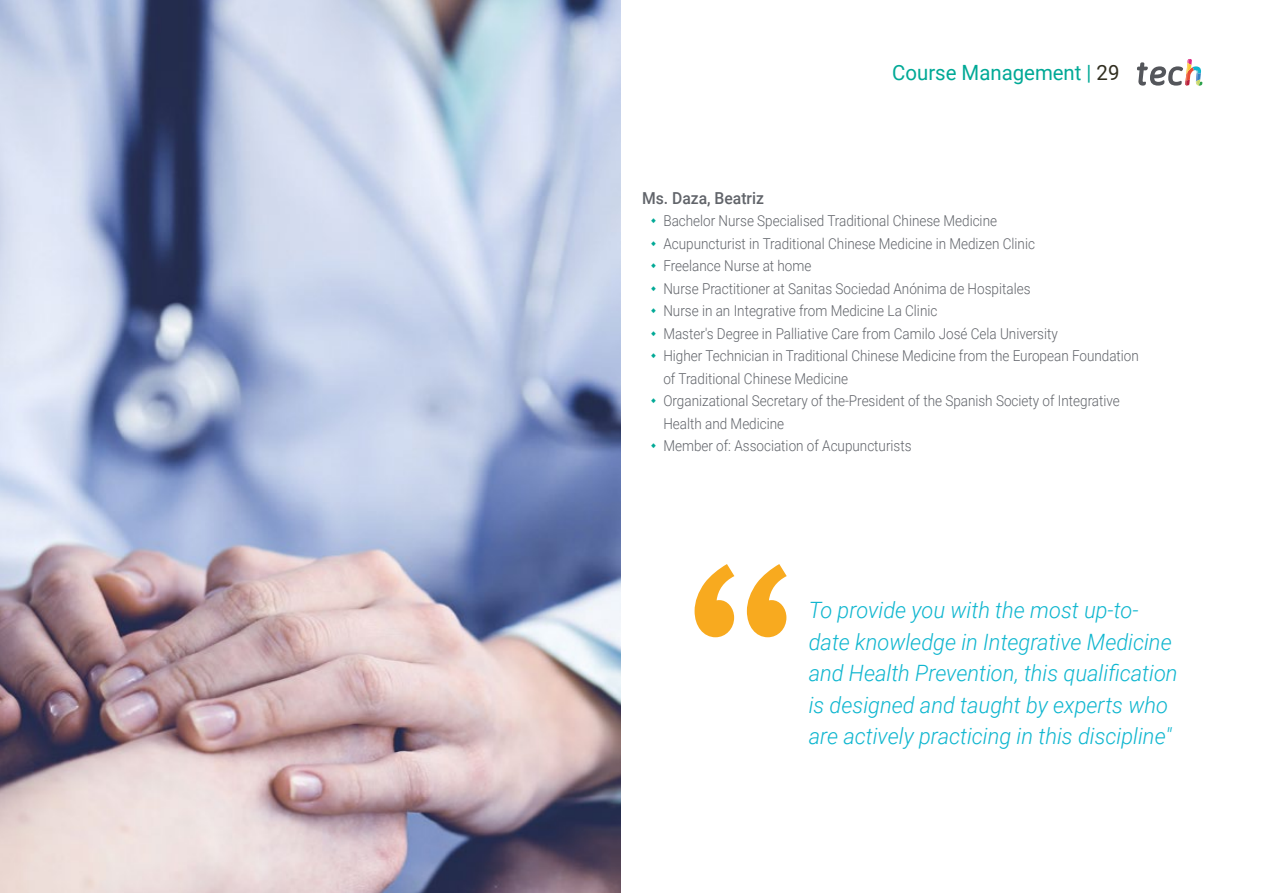
<style>
.page{position:relative;width:1263px;height:893px;background:#fff}
.page>*{position:absolute;margin:0;border:0;box-sizing:border-box;transform-origin:0 0}
.t1{font:italic 300 22.5px/31.5px "Roboto";color:#0fb6cf}
.t2{font:21px "Roboto";color:#00a996}
.t3{font:500 16.5px "Roboto";color:#61646a;scale:.95 1}
.t4{font:300 15px/22.5px "Roboto";color:#61646a;scale:.9 1}
.s1{color:#312e20}
</style>
<div class="page">
<img style="left:0;top:0;width:621px;height:893px">
<svg style="left:694px;top:564px;width:93px;height:73px"></svg>
<svg style="left:1137px;top:59px;width:65px;height:27px"></svg>
<h2 class="t2" style="left:892px;top:57px;width:229px">Course Management | <span class="s1">29</span></h2>
<p class="t3" style="left:642px;top:186px;width:130px">Ms. Daza, Beatriz</p>
<p class="t4" style="left:663px;top:209px;width:530px">Bachelor Nurse Specialised Traditional Chinese Medicine<br>Acupuncturist in Traditional Chinese Medicine in Medizen Clinic<br>Freelance Nurse at home<br>Nurse Practitioner at Sanitas Sociedad Anónima de Hospitales<br>Nurse in an Integrative from Medicine La Clinic<br>Master's Degree in Palliative Care from Camilo José Cela University<br>Higher Technician in Traditional Chinese Medicine from the European Foundation of Traditional Chinese Medicine<br>Organizational Secretary of the-President of the Spanish Society of Integrative Health and Medicine<br>Member of: Association of Acupuncturists</p>
<h1 class="t1" style="left:809px;top:594px;width:370px">To provide you with the most up-to&shy;date knowledge in Integrative Medicine and Health Prevention, this qualification is designed and taught by experts who are actively practicing in this discipline"</h1>
</div>
